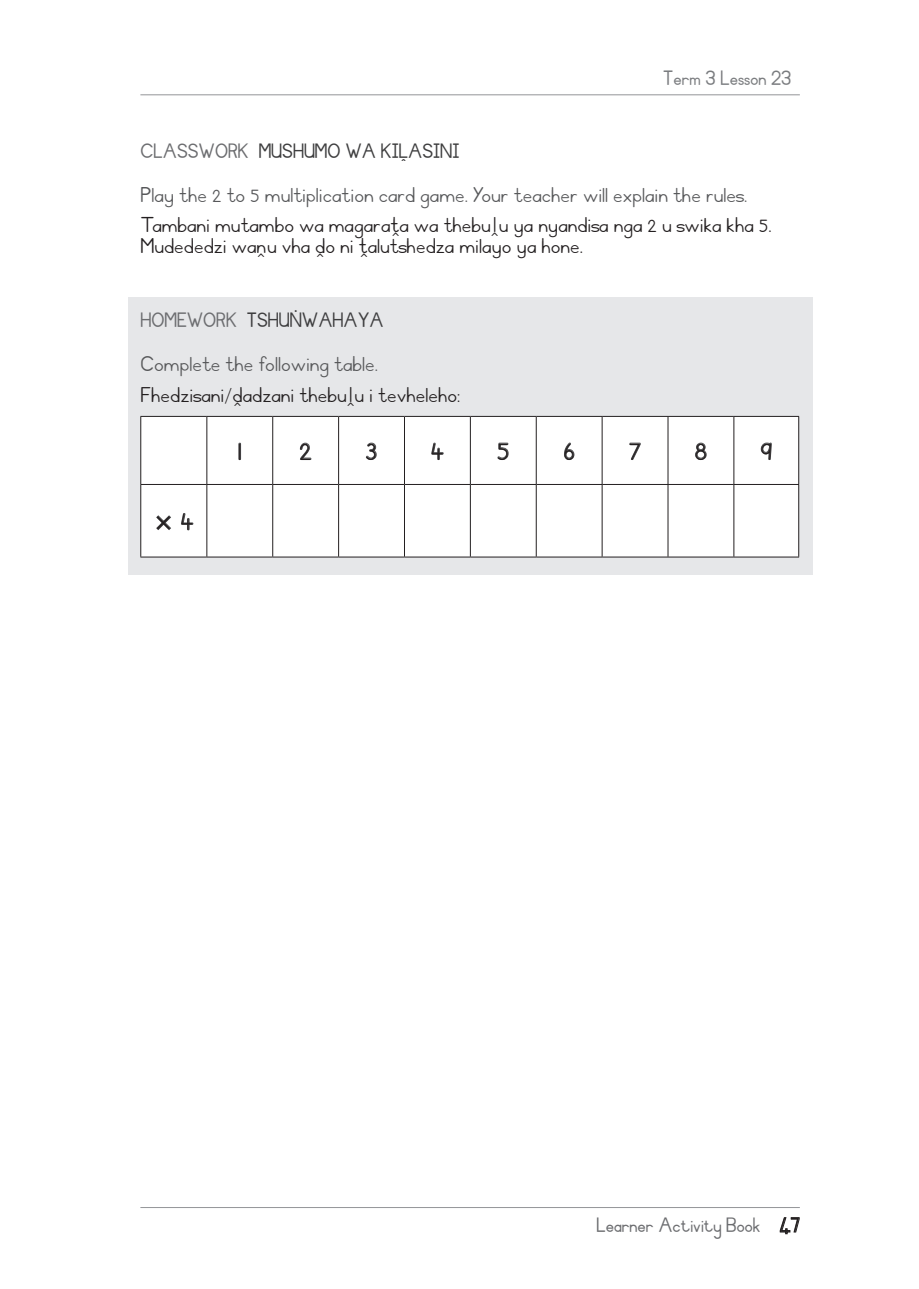
<style>
.page{position:relative;width:919px;height:1289px;background:#fff}
.page>*{position:absolute;margin:0;border:0;box-sizing:border-box;transform-origin:0 0}
.t1{font:24px "Abetabc Venda";color:#231f20}
.t2{font:19.5px "Edu Aid Gr 1 Solid";color:#3e3e3f}
.t3{font:19.5px "Edu Aid Gr 1 Solid";color:#6c6d70}
.t4{font:19.5px "Edu Aid Gr 1 Solid";color:#7a7c7f}
.t5{font:18px/21.6px "Abetabc Venda";color:#231f20}
.t6{font:18px "Abetabc Venda";color:#57585a}
.s1{color:#6c6d70}
.s2{color:#231f20}
</style>
<div class="page">
<hr style="left:140px;top:94px;width:659px;height:1px;background:#939598">
<hr style="left:140px;top:1207px;width:659px;height:1px;background:#939598">
<svg style="left:779px;top:1217px;width:20px;height:17px"></svg>
<div style="left:128px;top:344px;width:684px;height:230px;background:#e6e7e9"></div>
<div style="left:128px;top:297px;width:684px;height:57px;background:#e6e7e9"></div>
<div style="left:141px;top:417px;width:657px;height:139px;background:#fff"></div>
<hr style="left:206px;top:417px;width:1px;height:67px;background:#231f20">
<hr style="left:272px;top:417px;width:1px;height:67px;background:#231f20">
<hr style="left:338px;top:417px;width:1px;height:67px;background:#231f20">
<hr style="left:404px;top:417px;width:1px;height:67px;background:#231f20">
<hr style="left:470px;top:417px;width:1px;height:67px;background:#231f20">
<hr style="left:536px;top:417px;width:1px;height:67px;background:#231f20">
<hr style="left:601px;top:417px;width:1px;height:67px;background:#231f20">
<hr style="left:667px;top:417px;width:1px;height:67px;background:#231f20">
<hr style="left:733px;top:417px;width:1px;height:67px;background:#231f20">
<hr style="left:140px;top:484px;width:67px;height:1px;background:#231f20">
<hr style="left:207px;top:484px;width:66px;height:1px;background:#231f20">
<hr style="left:206px;top:485px;width:1px;height:71px;background:#231f20">
<hr style="left:273px;top:484px;width:65px;height:1px;background:#231f20">
<hr style="left:272px;top:485px;width:1px;height:71px;background:#231f20">
<hr style="left:338px;top:484px;width:66px;height:1px;background:#231f20">
<hr style="left:338px;top:485px;width:1px;height:71px;background:#231f20">
<hr style="left:404px;top:484px;width:66px;height:1px;background:#231f20">
<hr style="left:404px;top:485px;width:1px;height:71px;background:#231f20">
<hr style="left:470px;top:484px;width:66px;height:1px;background:#231f20">
<hr style="left:470px;top:485px;width:1px;height:71px;background:#231f20">
<hr style="left:536px;top:484px;width:66px;height:1px;background:#231f20">
<hr style="left:536px;top:485px;width:1px;height:71px;background:#231f20">
<hr style="left:602px;top:484px;width:66px;height:1px;background:#231f20">
<hr style="left:601px;top:485px;width:1px;height:71px;background:#231f20">
<hr style="left:668px;top:484px;width:65px;height:1px;background:#231f20">
<hr style="left:667px;top:485px;width:1px;height:71px;background:#231f20">
<hr style="left:733px;top:484px;width:66px;height:1px;background:#231f20">
<hr style="left:733px;top:485px;width:1px;height:71px;background:#231f20">
<hr style="left:140px;top:416px;width:67px;height:1px;background:#231f20">
<hr style="left:140px;top:417px;width:1px;height:67px;background:#231f20">
<hr style="left:207px;top:416px;width:66px;height:1px;background:#231f20">
<hr style="left:273px;top:416px;width:65px;height:1px;background:#231f20">
<hr style="left:338px;top:416px;width:66px;height:1px;background:#231f20">
<hr style="left:404px;top:416px;width:66px;height:1px;background:#231f20">
<hr style="left:470px;top:416px;width:66px;height:1px;background:#231f20">
<hr style="left:536px;top:416px;width:66px;height:1px;background:#231f20">
<hr style="left:602px;top:416px;width:66px;height:1px;background:#231f20">
<hr style="left:668px;top:416px;width:65px;height:1px;background:#231f20">
<hr style="left:733px;top:416px;width:66px;height:1px;background:#231f20">
<hr style="left:798px;top:417px;width:1px;height:67px;background:#231f20">
<hr style="left:140px;top:485px;width:1px;height:71px;background:#231f20">
<hr style="left:798px;top:485px;width:1px;height:71px;background:#231f20">
<hr style="left:140px;top:556px;width:67px;height:1px;background:#231f20">
<hr style="left:207px;top:556px;width:66px;height:1px;background:#231f20">
<hr style="left:273px;top:556px;width:65px;height:1px;background:#231f20">
<hr style="left:338px;top:556px;width:66px;height:1px;background:#231f20">
<hr style="left:404px;top:556px;width:66px;height:1px;background:#231f20">
<hr style="left:470px;top:556px;width:66px;height:1px;background:#231f20">
<hr style="left:536px;top:556px;width:66px;height:1px;background:#231f20">
<hr style="left:602px;top:556px;width:66px;height:1px;background:#231f20">
<hr style="left:668px;top:556px;width:65px;height:1px;background:#231f20">
<hr style="left:733px;top:556px;width:66px;height:1px;background:#231f20">
<svg style="left:239px;top:443px;width:2px;height:17px"></svg>
<svg style="left:300px;top:442px;width:11px;height:18px"></svg>
<svg style="left:366px;top:442px;width:11px;height:18px"></svg>
<svg style="left:431px;top:442px;width:12px;height:18px"></svg>
<svg style="left:497px;top:442px;width:11px;height:18px"></svg>
<svg style="left:564px;top:442px;width:10px;height:18px"></svg>
<svg style="left:629px;top:442px;width:12px;height:18px"></svg>
<svg style="left:695px;top:442px;width:11px;height:18px"></svg>
<svg style="left:760px;top:442px;width:11px;height:18px"></svg>
<svg style="left:156px;top:515px;width:15px;height:15px"></svg>
<svg style="left:181px;top:513px;width:12px;height:17px"></svg>
<p class="t4" style="left:663px;top:67px;width:129px">Term 3 Lesson 23</p>
<p class="t2" style="left:140px;top:140px;width:320px"><span class="s1">CLASSWORK</span> MUSHUMO WA KIḼASINI</p>
<p class="t6" style="left:140px;top:182px;width:608px">Play the 2 to 5 multiplication card game. Your teacher will explain the rules.</p>
<p class="t5" style="left:140px;top:214px;width:632px">Tambani mutambo wa magaraṱa wa thebuḽu ya nyandisa nga 2 u swika kha 5.<br>Mudededzi waṋu vha ḓo ni ṱalutshedza milayo ya hone.</p>
<p class="t2" style="left:140px;top:309px;width:245px"><span class="s1">HOMEWORK</span> TSHUṄWAHAYA</p>
<p class="t6" style="left:140px;top:352px;width:239px">Complete the following table.</p>
<p class="t5" style="left:140px;top:384px;width:321px">Fhedzisani/ḓadzani thebuḽu i tevheleho:</p>
<h1 class="t1" style="left:237px;top:433px;width:6px">1</h1>
<h1 class="t1" style="left:299px;top:433px;width:14px">2</h1>
<h1 class="t1" style="left:365px;top:433px;width:13px">3</h1>
<h1 class="t1" style="left:430px;top:433px;width:15px">4</h1>
<h1 class="t1" style="left:497px;top:433px;width:14px">5</h1>
<h1 class="t1" style="left:563px;top:433px;width:14px">6</h1>
<h1 class="t1" style="left:628px;top:433px;width:14px">7</h1>
<h1 class="t1" style="left:694px;top:433px;width:14px">8</h1>
<h1 class="t1" style="left:760px;top:433px;width:14px">9</h1>
<h1 class="t1" style="left:153px;top:503px;width:42px">× 4</h1>
<p class="t3" style="left:596px;top:1214px;width:205px">Learner Activity Book <span class="s2">47</span></p>
</div>
